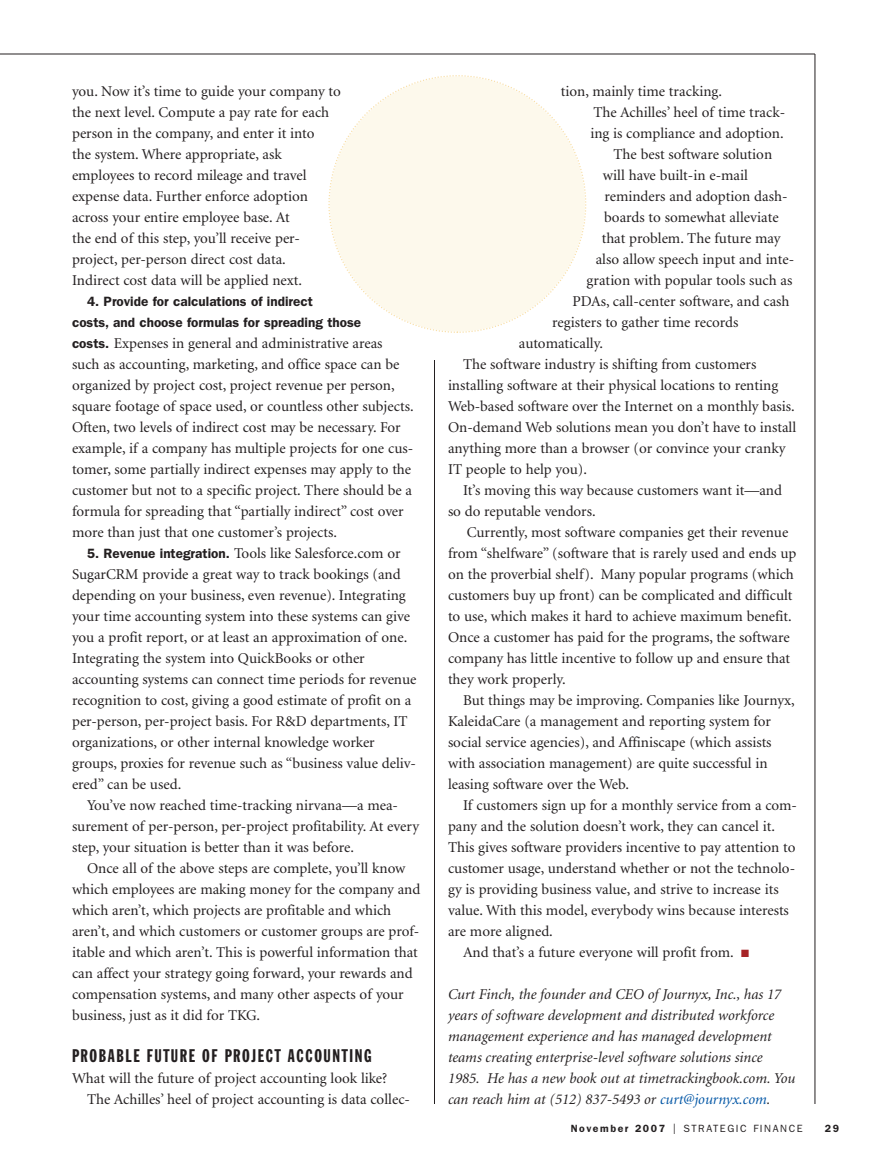
<style>
.page{position:relative;width:878px;height:1161px;background:#fff}
.page>*{position:absolute;margin:0;border:0;box-sizing:border-box;transform-origin:0 0}
.t1{font:18px "Franklin Gothic Extra Cond";letter-spacing:.09em;color:#231f20}
.t2{font:15px/21px "Minion";color:#231f20}
.t3{font:italic 15px/21px "Minion";color:#231f20}
.t4{font:600 13.5px/21px "Franklin Gothic";color:#231f20}
.t5{font:10.5px "Franklin Gothic";letter-spacing:.15em;color:#231f20}
.t6{font:600 10.5px "Franklin Gothic";color:#231f20}
.s1{font-family:"Franklin Gothic";font-weight:600;font-size:13.5px}
.s2{color:#a72427}
.s3{color:#0155a5}
.s4{font-weight:600}
.s5{font-size:15px}
</style>
<div class="page">
<hr style="left:0;top:54px;width:814px;height:1px;background:#231f20">
<hr style="left:814px;top:54px;width:1px;height:1050px;background:#231f20">
<hr style="left:434px;top:360px;width:1px;height:744px;background:#231f20">
<svg style="left:328px;top:75px;width:259px;height:258px"></svg>
<p class="t2" style="left:72px;top:82px;width:270px">you. Now it’s time to guide your company to the next level. Compute a pay rate for each person in the company, and enter it into<br>the system. Where appropriate, ask employees to record mileage and travel expense data. Further enforce adoption across your entire employee base. At<br>the end of this step, you’ll receive per&shy;project, per-person direct cost data.<br>Indirect cost data will be applied next.</p>
<p class="t4" style="left:72px;top:292px;width:290px;text-indent:15px">4. Provide for calculations of indirect<br>costs, and choose formulas for spreading those</p>
<p class="t2" style="left:72px;top:334px;width:343px"><span class="s1">costs.</span> Expenses in general and administrative areas such as accounting, marketing, and office space can be organized by project cost, project revenue per person, square footage of space used, or countless other subjects.<br>Often, two levels of indirect cost may be necessary. For example, if a company has multiple projects for one cus&shy;tomer, some partially indirect expenses may apply to the customer but not to a specific project. There should be a formula for spreading that “partially indirect” cost over more than just that one customer’s projects.</p>
<p class="t2" style="left:72px;top:544px;width:346px;text-indent:15px"><span class="s1">5. Revenue integration.</span> Tools like Salesforce.com or SugarCRM provide a great way to track bookings (and depending on your business, even revenue). Integrating your time accounting system into these systems can give you a profit report, or at least an approximation of one.<br>Integrating the system into QuickBooks or other accounting systems can connect time periods for revenue recognition to cost, giving a good estimate of profit on a per-person, per-project basis. For R&amp;D departments, IT organizations, or other internal knowledge worker groups, proxies for revenue such as “business value deliv&shy;ered” can be used.</p>
<p class="t2" style="left:72px;top:796px;width:348px;text-indent:15px">You’ve now reached time-tracking nirvana—a mea&shy;surement of per-person, per-project profitability. At every step, your situation is better than it was before.</p>
<p class="t2" style="left:72px;top:859px;width:350px;text-indent:15px">Once all of the above steps are complete, you’ll know which employees are making money for the company and which aren’t, which projects are profitable and which aren’t, and which customers or customer groups are prof&shy;itable and which aren’t. This is powerful information that can affect your strategy going forward, your rewards and compensation systems, and many other aspects of your business, just as it did for TKG.</p>
<p class="t1" style="left:72px;top:1049px;width:301px">PROBABLE FUTURE OF PROJECT ACCOUNTING</p>
<p class="t2" style="left:87px;top:1069px;width:324px;text-indent:-15px">What will the future of project accounting look like?<br>The Achilles’ heel of project accounting is data collec-</p>
<p class="t2" style="left:561px;top:82px;width:163px">tion, mainly time tracking.</p>
<p class="t2" style="left:593px;top:103px;width:193px">The Achilles’ heel of time track-</p>
<p class="t2" style="left:590px;top:124px;width:195px">ing is compliance and adoption.</p>
<p class="t2" style="left:613px;top:145px;width:160px">The best software solution</p>
<p class="t2" style="left:603px;top:166px;width:146px">will have built-in e-mail</p>
<p class="t2" style="left:604px;top:187px;width:184px">reminders and adoption dash-</p>
<p class="t2" style="left:604px;top:208px;width:176px">boards to somewhat alleviate</p>
<p class="t2" style="left:601px;top:229px;width:180px">that problem. The future may</p>
<p class="t2" style="left:595px;top:250px;width:200px">also allow speech input and inte-</p>
<p class="t2" style="left:586px;top:271px;width:207px">gration with popular tools such as</p>
<p class="t2" style="left:572px;top:292px;width:218px">PDAs, call-center software, and cash</p>
<p class="t2" style="left:552px;top:313px;width:188px">registers to gather time records</p>
<p class="t2" style="left:519px;top:334px;width:86px">automatically.</p>
<p class="t2" style="left:463px;top:355px;width:295px">The software industry is shifting from customers</p>
<p class="t2" style="left:448px;top:376px;width:331px">installing software at their physical locations to renting</p>
<p class="t2" style="left:448px;top:397px;width:348px">Web-based software over the Internet on a monthly basis.</p>
<p class="t2" style="left:448px;top:418px;width:350px">On-demand Web solutions mean you don’t have to install</p>
<p class="t2" style="left:448px;top:439px;width:339px">anything more than a browser (or convince your cranky</p>
<p class="t2" style="left:448px;top:460px;width:141px">IT people to help you).</p>
<p class="t2" style="left:463px;top:481px;width:320px">It’s moving this way because customers want it—and</p>
<p class="t2" style="left:448px;top:502px;width:149px">so do reputable vendors.</p>
<p class="t2" style="left:467px;top:523px;width:323px">Currently, most software companies get their revenue</p>
<p class="t2" style="left:448px;top:544px;width:350px">from “shelfware” (software that is rarely used and ends up</p>
<p class="t2" style="left:448px;top:565px;width:347px">on the proverbial shelf). Many popular programs (which</p>
<p class="t2" style="left:448px;top:586px;width:346px">customers buy up front) can be complicated and difficult</p>
<p class="t2" style="left:448px;top:607px;width:345px">to use, which makes it hard to achieve maximum benefit.</p>
<p class="t2" style="left:448px;top:628px;width:343px">Once a customer has paid for the programs, the software</p>
<p class="t2" style="left:448px;top:649px;width:344px">company has little incentive to follow up and ensure that</p>
<p class="t2" style="left:448px;top:670px;width:119px">they work properly.</p>
<p class="t2" style="left:463px;top:691px;width:333px">But things may be improving. Companies like Journyx,</p>
<p class="t2" style="left:448px;top:712px;width:324px">KaleidaCare (a management and reporting system for</p>
<p class="t2" style="left:448px;top:733px;width:325px">social service agencies), and Affiniscape (which assists</p>
<p class="t2" style="left:448px;top:754px;width:321px">with association management) are quite successful in</p>
<p class="t2" style="left:448px;top:775px;width:183px">leasing software over the Web.</p>
<p class="t2" style="left:463px;top:796px;width:335px">If customers sign up for a monthly service from a com-</p>
<p class="t2" style="left:448px;top:817px;width:328px">pany and the solution doesn’t work, they can cancel it.</p>
<p class="t2" style="left:448px;top:838px;width:349px">This gives software providers incentive to pay attention to</p>
<p class="t2" style="left:448px;top:859px;width:348px">customer usage, understand whether or not the technolo-</p>
<p class="t2" style="left:448px;top:880px;width:332px">gy is providing business value, and strive to increase its</p>
<p class="t2" style="left:448px;top:901px;width:342px">value. With this model, everybody wins because interests</p>
<p class="t2" style="left:448px;top:922px;width:106px">are more aligned.</p>
<p class="t2" style="left:463px;top:943px;width:287px">And that’s a future everyone will profit from. <span class="s2">■</span></p>
<p class="t3" style="left:448px;top:985px;width:349px">Curt Finch, the founder and CEO of Journyx, Inc., has 17 years of software development and distributed workforce management experience and has managed development teams creating enterprise-level software solutions since 1985. He has a new book out at timetrackingbook.com. You can reach him at (512) 837-5493 or <span class="s3">curt@journyx.com</span>.</p>
<p class="t5" style="left:570px;top:1125px;width:233px"><span class="s4">November 2007</span> <span class="s5">I</span> STRATEGIC FINANCE</p>
<p class="t6" style="left:824px;top:1125px;width:16px">29</p>
</div>
